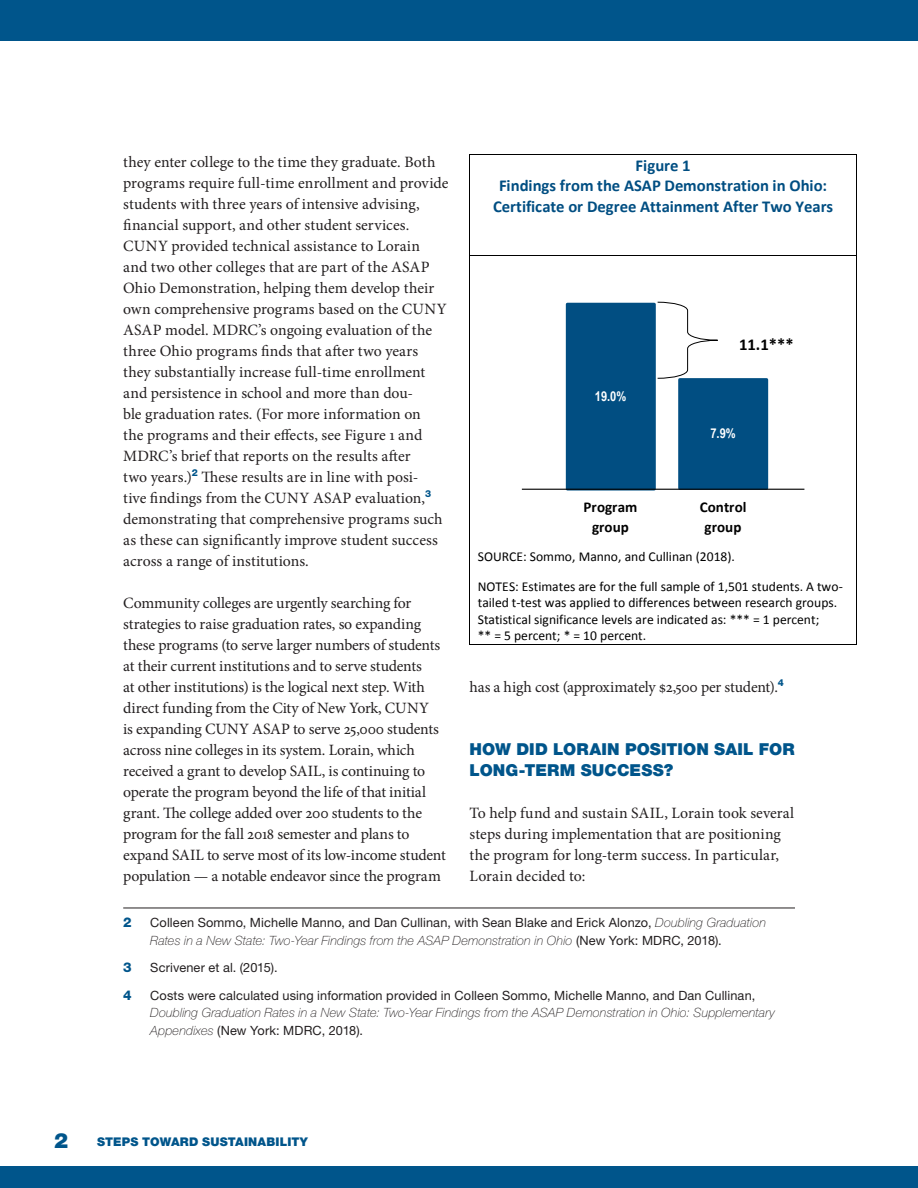
<style>
.page{position:relative;width:918px;height:1188px;background:#fff}
.page>*{position:absolute;margin:0;border:0;box-sizing:border-box;transform-origin:0 0}
.t1{font:900 21px "Helvetica Neue LT Std";color:#00558b}
.t2{font:700 16.65px/20.2px "Calibri";color:#014e82;text-align:center}
.t3{font:700 16.65px "Calibri";color:#000}
.t4{font:900 16.5px/21px "Helvetica Neue LT Std";letter-spacing:.005em;color:#00558b}
.t5{font:15.75px/21px "Minion Pro";letter-spacing:-.005em;color:#231f20}
.t6{font:700 15px/19.8px "Calibri";letter-spacing:.005em;color:#000;text-align:center}
.t7{font:13.65px/16.5px "Calibri";color:#000}
.t8{font:700 13.65px "Arial Narrow";color:#fff}
.t9{font:800 13.5px "Helvetica Neue LT Std";color:#00558b}
.t10{font:12.75px/17.2px "Helvetica Neue LT Std";letter-spacing:.01em;color:#231f20}
.t11{font:italic 100 12.75px/17.2px "Helvetica Neue LT Std";letter-spacing:.01em;color:#231f20}
.t12{font:900 12px "Helvetica Neue LT Std";letter-spacing:.015em;color:#00558b}
.s1{font-weight:100;font-style:italic}
.s2{font-weight:400;font-style:normal}
</style>
<div class="page">
<div style="left:0;top:1166px;width:918px;height:22px;background:#00558b"></div>
<div style="left:0;top:0;width:918px;height:40px;background:#00558b"></div>
<hr style="left:123px;top:908px;width:672px;height:1px;background:#231f20">
<hr style="left:470px;top:155px;width:386px;height:1px;background:#000">
<hr style="left:469px;top:155px;width:1px;height:82px;background:#000">
<hr style="left:856px;top:155px;width:1px;height:82px;background:#000">
<svg style="left:469px;top:237px;width:1px;height:19px"></svg>
<hr style="left:470px;top:255px;width:386px;height:1px;background:#000">
<svg style="left:856px;top:237px;width:1px;height:19px"></svg>
<hr style="left:469px;top:256px;width:1px;height:292px;background:#000">
<hr style="left:856px;top:256px;width:1px;height:292px;background:#000">
<hr style="left:469px;top:548px;width:1px;height:96px;background:#000">
<hr style="left:470px;top:644px;width:386px;height:1px;background:#000">
<hr style="left:856px;top:548px;width:1px;height:96px;background:#000">
<div style="left:567px;top:304px;width:87px;height:185px;background:#014e82"></div>
<div style="left:566px;top:303px;width:90px;height:188px;border:3px solid #014e82"></div>
<div style="left:680px;top:380px;width:87px;height:108px;background:#014e82"></div>
<div style="left:678px;top:378px;width:90px;height:112px;border:3px solid #014e82"></div>
<svg style="left:657px;top:301px;width:61px;height:78px"></svg>
<hr style="left:522px;top:489px;width:282px;height:1px;background:#000">
<p class="t5" style="left:123px;top:151px;width:327px">they enter college to the time they graduate. Both programs require full-time enrollment and provide students with three years of intensive advising, financial support, and other student services.<br>CUNY provided technical assistance to Lorain<br>and two other colleges that are part of the ASAP Ohio Demonstration, helping them develop their own comprehensive programs based on the CUNY ASAP model. MDRC’s ongoing evaluation of the three Ohio programs finds that after two years they substantially increase full-time enrollment and persistence in school and more than dou-<br>ble graduation rates. (For more information on<br>the programs and their effects, see Figure 1 and MDRC’s brief that reports on the results after<br>two years.)<sup>2</sup> These results are in line with posi-<br>tive findings from the CUNY ASAP evaluation,<sup>3 </sup>demonstrating that comprehensive programs such as these can significantly improve student success across a range of institutions.</p>
<p class="t5" style="left:123px;top:592px;width:324px">Community colleges are urgently searching for strategies to raise graduation rates, so expanding these programs (to serve larger numbers of students at their current institutions and to serve students<br>at other institutions) is the logical next step. With direct funding from the City of New York, CUNY<br>is expanding CUNY ASAP to serve 25,000 students across nine colleges in its system. Lorain, which received a grant to develop SAIL, is continuing to operate the program beyond the life of that initial grant. The college added over 200 students to the program for the fall 2018 semester and plans to expand SAIL to serve most of its low-income student population — a notable endeavor since the program</p>
<p class="t9" style="left:123px;top:915px;width:10px">2</p>
<p class="t10" style="left:150px;top:914px;width:617px">Colleen Sommo, Michelle Manno, and Dan Cullinan, with Sean Blake and Erick Alonzo, <span class="s1">Doubling Graduation<br>Rates in a New State: Two-Year Findings from the ASAP Demonstration in Ohio</span> (New York: MDRC, 2018).</p>
<p class="t9" style="left:123px;top:960px;width:10px">3</p>
<p class="t10" style="left:150px;top:959px;width:129px">Scrivener et al. (2015).</p>
<p class="t9" style="left:123px;top:987px;width:10px">4</p>
<p class="t10" style="left:150px;top:987px;width:607px">Costs were calculated using information provided in Colleen Sommo, Michelle Manno, and Dan Cullinan,</p>
<p class="t11" style="left:150px;top:1004px;width:626px">Doubling Graduation Rates in a New State: Two-Year Findings from the ASAP Demonstration in Ohio: Supplementary<br>Appendixes <span class="s2">(New York: MDRC, 2018).</span></p>
<p class="t2" style="left:493px;top:155px;width:342px">Figure 1<br>Findings from the ASAP Demonstration in Ohio:<br>Certificate or Degree Attainment After Two Years</p>
<p class="t3" style="left:739px;top:334px;width:56px">11.1***</p>
<p class="t8" style="left:595px;top:386px;width:33px">19.0%</p>
<p class="t8" style="left:710px;top:423px;width:27px">7.9%</p>
<p class="t6" style="left:584px;top:497px;width:55px">Program group</p>
<p class="t6" style="left:700px;top:497px;width:48px">Control group</p>
<p class="t7" style="left:478px;top:548px;width:259px">SOURCE: Sommo, Manno, and Cullinan (2018).</p>
<p class="t7" style="left:478px;top:578px;width:366px">NOTES: Estimates are for the full sample of 1,501 students. A two&shy;tailed t-test was applied to differences between research groups.<br>Statistical significance levels are indicated as: *** = 1 percent;<br>** = 5 percent; * = 10 percent.</p>
<p class="t5" style="left:470px;top:676px;width:316px">has a high cost (approximately $2,500 per student).<sup>4</sup></p>
<p class="t4" style="left:470px;top:738px;width:326px">HOW DID LORAIN POSITION SAIL FOR<br>LONG-TERM SUCCESS?</p>
<p class="t5" style="left:470px;top:802px;width:326px">To help fund and sustain SAIL, Lorain took several steps during implementation that are positioning the program for long-term success. In particular, Lorain decided to:</p>
<h1 class="t1" style="left:54px;top:1128px;width:16px">2</h1>
<p class="t12" style="left:97px;top:1134px;width:212px">STEPS TOWARD SUSTAINABILITY</p>
</div>
